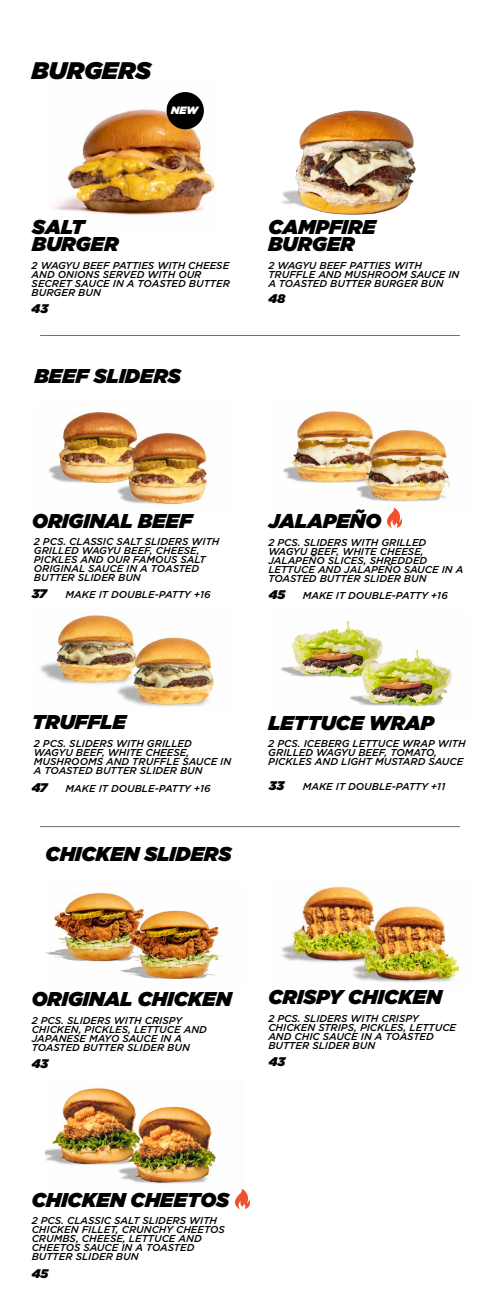
<style>
.page{position:relative;width:500px;height:1300px;background:#fff}
.page>*{position:absolute;margin:0;border:0;box-sizing:border-box;transform-origin:0 0}
.t1{font:italic 900 24px "Gotham";color:#000}
.t2{font:italic 900 22.65px "Gotham";color:#000;scale:.94 1}
.t3{font:italic 900 21.55px "Gotham";color:#000;scale:.91 1}
.t4{font:italic 900 20px/17.5px "Gotham";color:#000}
.t5{font:italic 900 16.35px "Gotham";color:#000;scale:.94 1}
.t6{font:italic 900 15.55px/20.7px "Gotham";color:#000;scale:.91 1}
.t7{font:italic 900 12.5px "Gotham";color:#000}
.t8{font:italic 900 11.95px "Gotham";color:#000;scale:.91 1}
.t9{font:italic 900 11.45px "Gotham";color:#000;scale:.91 1}
.t10{font:italic 900 10.6px "Gotham";color:#fff}
.t11{font:italic 500 10px/9px "Gotham";color:#000}
.t12{font:italic 500 8.1px "Gotham";color:#000;scale:.91 1}
.t13{font:italic 900 6.95px "Gotham";color:#fff;scale:.94 1}
.t14{font:italic 900 6.6px "Gotham";color:#fff;scale:.91 1}
</style>
<div class="page">
<img style="left:53px;top:92px;width:164px;height:125px">
<div style="left:167px;top:96px;width:25px;height:26px;background:#2c2c2c;border-radius:50%"></div>
<img style="left:282px;top:110px;width:134px;height:105px">
<img style="left:48px;top:412px;width:161px;height:93px">
<img style="left:281px;top:620px;width:171px;height:89px">
<img style="left:45px;top:1086px;width:197px;height:103px">
<img style="left:40px;top:613px;width:174px;height:94px">
<img style="left:283px;top:410px;width:168px;height:92px">
<img style="left:46px;top:893px;width:176px;height:87px">
<img style="left:282px;top:886px;width:181px;height:96px">
<hr style="left:40px;top:335px;width:420px;height:1px;background:#6d6e71">
<hr style="left:40px;top:826px;width:420px;height:1px;background:#6d6e71">
<svg style="left:235px;top:1189px;width:15px;height:20px"></svg>
<svg style="left:387px;top:507px;width:15px;height:21px"></svg>
<div style="left:167px;top:92px;width:37px;height:37px;background:#000;border-radius:50%"></div>
<h2 class="t2" style="left:36px;top:55px;width:114px">BURGERS</h2>
<h1 class="t1" style="left:32px;top:57px;width:121px">BURGERS</h1>
<h3 class="t3" style="left:44px;top:59px;width:108px">BURGERS</h3>
<p class="t13" style="left:171px;top:105px;width:19px">NEW</p>
<p class="t10" style="left:171px;top:104px;width:28px">NEW</p>
<p class="t14" style="left:168px;top:107px;width:18px">NEW</p>
<h3 class="t4" style="left:268px;top:217px;width:109px">CAMPFIRE<br>BURGER</h3>
<h3 class="t4" style="left:32px;top:217px;width:88px">SALT<br>BURGER</h3>
<p class="t11" style="left:32px;top:261px;width:200px">2 WAGYU BEEF PATTIES WITH CHEESE<br>AND ONIONS SERVED WITH OUR<br>SECRET SAUCE IN A TOASTED BUTTER<br>BURGER BUN</p>
<p class="t7" style="left:32px;top:301px;width:18px">43</p>
<h3 class="t6" style="left:289px;top:225px;width:156px">CAMPFIRE BURGER<br>48</h3>
<h3 class="t6" style="left:87px;top:245px;width:22px">43</h3>
<h3 class="t5" style="left:83px;top:252px;width:23px">43</h3>
<h3 class="t5" style="left:303px;top:252px;width:24px">48</h3>
<p class="t11" style="left:268px;top:261px;width:193px">2 WAGYU BEEF PATTIES WITH<br>TRUFFLE AND MUSHROOM SAUCE IN<br>A TOASTED BUTTER BURGER BUN</p>
<p class="t7" style="left:268px;top:291px;width:19px">48</p>
<h3 class="t4" style="left:35px;top:367px;width:148px">BEEF SLIDERS</h3>
<h3 class="t4" style="left:268px;top:512px;width:114px">JALAPEÑO</h3>
<p class="t11" style="left:268px;top:537px;width:197px">2 PCS. SLIDERS WITH GRILLED<br>WAGYU BEEF, WHITE CHEESE,<br>JALAPEÑO SLICES, SHREDDED<br>LETTUCE AND JALAPEÑO SAUCE IN A<br>TOASTED BUTTER SLIDER BUN</p>
<p class="t7" style="left:269px;top:588px;width:18px">45</p>
<p class="t11" style="left:303px;top:591px;width:147px">MAKE IT DOUBLE-PATTY +16</p>
<h3 class="t4" style="left:32px;top:512px;width:162px">ORIGINAL BEEF</h3>
<p class="t11" style="left:34px;top:537px;width:187px">2 PCS. CLASSIC SALT SLIDERS WITH<br>GRILLED WAGYU BEEF, CHEESE,<br>PICKLES AND OUR FAMOUS SALT<br>ORIGINAL SAUCE IN A TOASTED<br>BUTTER SLIDER BUN</p>
<p class="t7" style="left:32px;top:586px;width:17px">37</p>
<p class="t11" style="left:66px;top:590px;width:147px">MAKE IT DOUBLE-PATTY +16</p>
<h3 class="t6" style="left:91px;top:554px;width:74px">TRUFFLE</h3>
<h3 class="t6" style="left:281px;top:554px;width:130px">LETTUCE WRAP</h3>
<p class="t8" style="left:91px;top:575px;width:17px">47</p>
<p class="t8" style="left:282px;top:575px;width:16px">33</p>
<p class="t12" style="left:306px;top:577px;width:99px">Make it double patty +11</p>
<h3 class="t5" style="left:87px;top:577px;width:78px">TRUFFLE</h3>
<h3 class="t5" style="left:294px;top:577px;width:137px">LETTUCE WRAP</h3>
<h3 class="t4" style="left:32px;top:713px;width:96px">TRUFFLE</h3>
<h3 class="t4" style="left:268px;top:713px;width:167px">LETTUCE WRAP</h3>
<p class="t11" style="left:34px;top:739px;width:199px">2 PCS. SLIDERS WITH GRILLED<br>WAGYU BEEF, WHITE CHEESE,<br>MUSHROOMS AND TRUFFLE SAUCE IN<br>A TOASTED BUTTER SLIDER BUN</p>
<p class="t11" style="left:268px;top:739px;width:199px">2 PCS. ICEBERG LETTUCE WRAP WITH<br>GRILLED WAGYU BEEF, TOMATO,<br>PICKLES AND LIGHT MUSTARD SAUCE</p>
<h3 class="t6" style="left:77px;top:739px;width:156px">ORIGINAL CHICKEN</h3>
<h3 class="t6" style="left:274px;top:739px;width:135px">CRISPY CHICKEN</h3>
<p class="t9" style="left:77px;top:761px;width:16px">43</p>
<p class="t9" style="left:274px;top:760px;width:16px">43</p>
<h3 class="t5" style="left:72px;top:771px;width:164px">ORIGINAL CHICKEN</h3>
<h3 class="t5" style="left:287px;top:771px;width:142px">CRISPY CHICKEN</h3>
<p class="t7" style="left:269px;top:779px;width:17px">33</p>
<p class="t11" style="left:303px;top:782px;width:144px">MAKE IT DOUBLE-PATTY +11</p>
<p class="t7" style="left:32px;top:780px;width:17px">47</p>
<p class="t11" style="left:66px;top:783px;width:147px">MAKE IT DOUBLE-PATTY +16</p>
<h3 class="t4" style="left:45px;top:845px;width:188px">CHICKEN SLIDERS</h3>
<h3 class="t4" style="left:268px;top:988px;width:175px">CRISPY CHICKEN</h3>
<h3 class="t4" style="left:32px;top:990px;width:201px">ORIGINAL CHICKEN</h3>
<p class="t11" style="left:32px;top:1015px;width:177px">2 PCS. SLIDERS WITH CRISPY<br>CHICKEN, PICKLES, LETTUCE AND<br>JAPANESE MAYO SAUCE IN A<br>TOASTED BUTTER SLIDER BUN</p>
<p class="t7" style="left:32px;top:1057px;width:18px">43</p>
<p class="t7" style="left:269px;top:1055px;width:18px">43</p>
<p class="t11" style="left:268px;top:1014px;width:189px">2 PCS. SLIDERS WITH CRISPY<br>CHICKEN STRIPS, PICKLES, LETTUCE<br>AND CHIC SAUCE IN A TOASTED<br>BUTTER SLIDER BUN</p>
<h3 class="t4" style="left:32px;top:1190px;width:199px">CHICKEN CHEETOS</h3>
<p class="t11" style="left:32px;top:1216px;width:195px">2 PCS. CLASSIC SALT SLIDERS WITH<br>CHICKEN FILLET, CRUNCHY CHEETOS<br>CRUMBS, CHEESE, LETTUCE AND<br>CHEETOS SAUCE IN A TOASTED<br>BUTTER SLIDER BUN</p>
<p class="t7" style="left:32px;top:1266px;width:18px">45</p>
</div>
